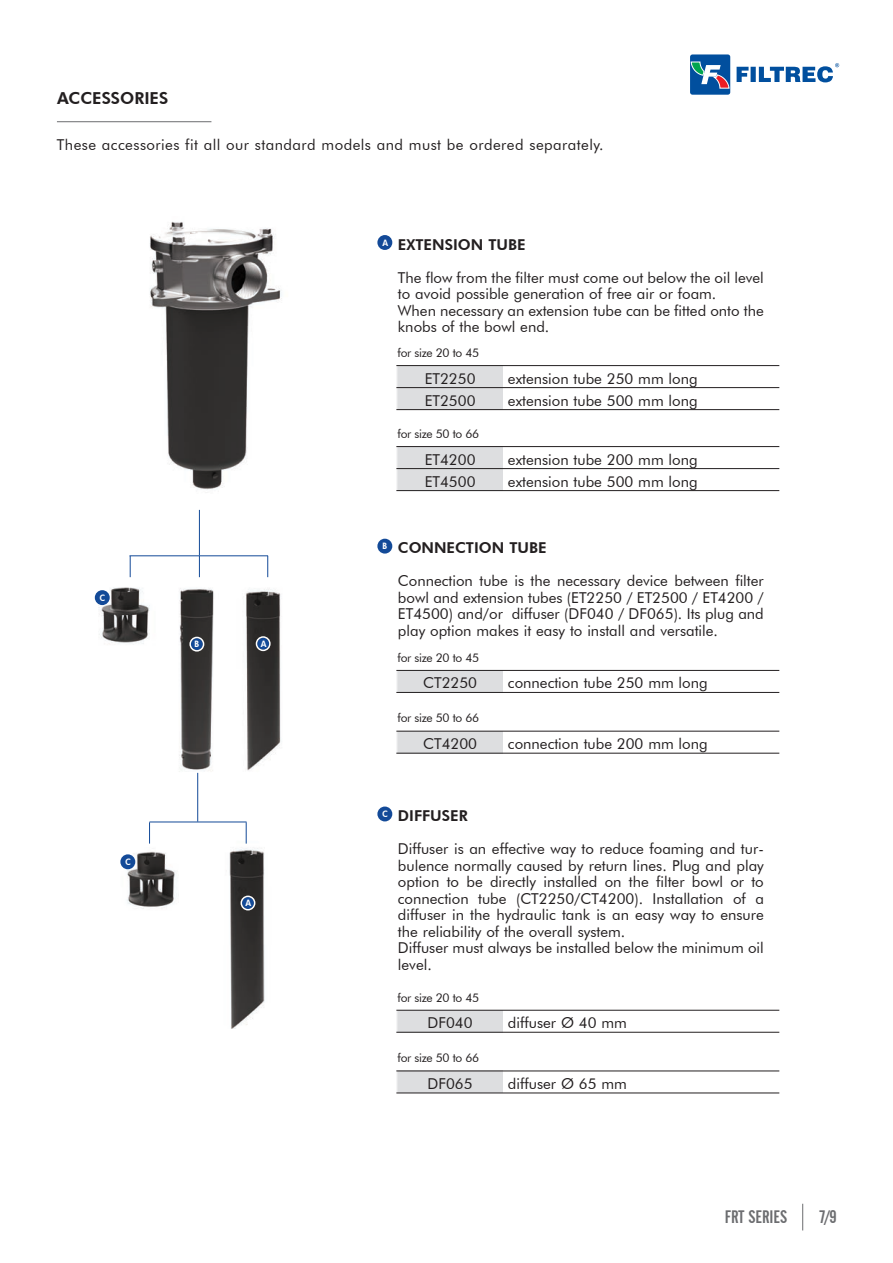
<style>
.page{position:relative;width:893px;height:1263px;background:#fff}
.page>*{position:absolute;margin:0;border:0;box-sizing:border-box;transform-origin:0 0}
.t1{font:18px "Alternate Gothic 2 BT";color:#6c6d70}
.t2{font:800 16.5px "Futura BT";color:#231f20}
.t3{font:15px/16.5px "Futura BT";color:#231f20}
.t4{font:15px "Futura BT";letter-spacing:.03em;color:#231f20}
.t5{font:800 15px "Futura BT";color:#231f20}
.t6{font:12px "Futura BT";letter-spacing:-.03em;color:#231f20}
.t7{font:800 8.4px "Futura";color:#fff}
</style>
<div class="page">
<hr style="left:57px;top:121px;width:154px;height:1px;background:#6c6d70">
<img style="left:94px;top:509px;width:294px;height:519px">
<div style="left:377px;top:235px;width:15px;height:15px;background:#134a98;border-radius:50%"></div>
<div style="left:377px;top:539px;width:15px;height:15px;background:#134a98;border-radius:50%"></div>
<div style="left:377px;top:806px;width:15px;height:15px;background:#134a98;border-radius:50%"></div>
<svg style="left:256px;top:636px;width:15px;height:15px"></svg>
<svg style="left:241px;top:895px;width:14px;height:15px"></svg>
<svg style="left:189px;top:637px;width:15px;height:15px"></svg>
<div style="left:120px;top:854px;width:15px;height:15px;background:#134a98;border-radius:50%"></div>
<div style="left:95px;top:590px;width:15px;height:15px;background:#134a98;border-radius:50%"></div>
<hr style="left:199px;top:510px;width:1px;height:45px;background:#134a98">
<hr style="left:129px;top:555px;width:139px;height:1px;background:#134a98">
<svg style="left:130px;top:556px;width:1px;height:21px"></svg>
<svg style="left:267px;top:556px;width:1px;height:21px"></svg>
<hr style="left:149px;top:822px;width:98px;height:1px;background:#134a98">
<svg style="left:149px;top:822px;width:1px;height:21px"></svg>
<svg style="left:246px;top:822px;width:1px;height:21px"></svg>
<svg style="left:199px;top:556px;width:1px;height:21px"></svg>
<hr style="left:197px;top:773px;width:1px;height:49px;background:#134a98">
<div style="left:396px;top:365px;width:107px;height:23px;background:#dddee0"></div>
<div style="left:396px;top:388px;width:107px;height:22px;background:#dddee0"></div>
<hr style="left:396px;top:365px;width:1px;height:45px;background:#fff">
<hr style="left:396px;top:365px;width:383px;height:1px;background:#231f20">
<hr style="left:396px;top:387px;width:383px;height:1px;background:#231f20">
<hr style="left:396px;top:409px;width:383px;height:1px;background:#231f20">
<div style="left:396px;top:446px;width:107px;height:23px;background:#dddee0"></div>
<div style="left:396px;top:469px;width:107px;height:22px;background:#dddee0"></div>
<hr style="left:396px;top:446px;width:1px;height:45px;background:#fff">
<hr style="left:396px;top:446px;width:383px;height:1px;background:#231f20">
<hr style="left:396px;top:468px;width:383px;height:1px;background:#231f20">
<hr style="left:396px;top:490px;width:383px;height:1px;background:#231f20">
<div style="left:396px;top:670px;width:107px;height:23px;background:#dddee0"></div>
<svg style="left:396px;top:671px;width:1px;height:21px"></svg>
<hr style="left:396px;top:670px;width:383px;height:1px;background:#231f20">
<hr style="left:396px;top:692px;width:383px;height:1px;background:#231f20">
<div style="left:396px;top:731px;width:107px;height:22px;background:#dddee0"></div>
<svg style="left:396px;top:732px;width:1px;height:21px"></svg>
<hr style="left:396px;top:731px;width:383px;height:1px;background:#231f20">
<hr style="left:396px;top:753px;width:383px;height:1px;background:#231f20">
<div style="left:396px;top:1010px;width:107px;height:22px;background:#dddee0"></div>
<svg style="left:396px;top:1011px;width:1px;height:21px"></svg>
<hr style="left:396px;top:1010px;width:383px;height:1px;background:#231f20">
<hr style="left:396px;top:1032px;width:383px;height:1px;background:#231f20">
<div style="left:396px;top:1070px;width:107px;height:23px;background:#dddee0"></div>
<svg style="left:396px;top:1071px;width:1px;height:21px"></svg>
<hr style="left:396px;top:1070px;width:383px;height:1px;background:#231f20">
<hr style="left:396px;top:1092px;width:383px;height:1px;background:#231f20">
<svg style="left:802px;top:1204px;width:1px;height:26px"></svg>
<svg style="left:690px;top:54px;width:40px;height:41px;background:#3b70a5"></svg>
<svg style="left:737px;top:63px;width:102px;height:19px"></svg>
<img style="left:150px;top:221px;width:132px;height:269px">
<p class="t2" style="left:57px;top:88px;width:113px">ACCESSORIES</p>
<p class="t4" style="left:57px;top:136px;width:548px">These accessories fit all our standard models and must be ordered separately.</p>
<p class="t7" style="left:100px;top:592px;width:7px">C</p>
<p class="t7" style="left:194px;top:638px;width:6px">B</p>
<p class="t7" style="left:261px;top:638px;width:7px">A</p>
<p class="t7" style="left:125px;top:856px;width:7px">C</p>
<p class="t7" style="left:245px;top:897px;width:7px">A</p>
<p class="t7" style="left:382px;top:237px;width:7px">A</p>
<p class="t5" style="left:398px;top:235px;width:129px">EXTENSION TUBE</p>
<p class="t3" style="left:398px;top:269px;width:367px">The flow from the filter must come out below the oil level to avoid possible generation of free air or foam.<br>When necessary an extension tube can be fitted onto the knobs of the bowl end.</p>
<p class="t6" style="left:398px;top:346px;width:83px">for size 20 to 45</p>
<p class="t3" style="left:425px;top:370px;width:52px">ET2250</p>
<p class="t3" style="left:508px;top:370px;width:191px">extension tube 250 mm long</p>
<p class="t3" style="left:425px;top:392px;width:52px">ET2500</p>
<p class="t3" style="left:508px;top:392px;width:191px">extension tube 500 mm long</p>
<p class="t6" style="left:398px;top:426px;width:83px">for size 50 to 66</p>
<p class="t3" style="left:425px;top:451px;width:52px">ET4200</p>
<p class="t3" style="left:508px;top:451px;width:191px">extension tube 200 mm long</p>
<p class="t3" style="left:425px;top:473px;width:52px">ET4500</p>
<p class="t3" style="left:508px;top:473px;width:191px">extension tube 500 mm long</p>
<p class="t7" style="left:382px;top:540px;width:6px">B</p>
<p class="t5" style="left:398px;top:539px;width:150px">CONNECTION TUBE</p>
<p class="t3" style="left:398px;top:572px;width:367px;text-align:justify">Connection tube is the necessary device between filter bowl and extension tubes (ET2250 / ET2500 / ET4200 / ET4500) and/or diffuser (DF040 / DF065). Its plug and play option makes it easy to install and versatile.</p>
<p class="t6" style="left:398px;top:651px;width:83px">for size 20 to 45</p>
<p class="t3" style="left:423px;top:675px;width:55px">CT2250</p>
<p class="t3" style="left:508px;top:675px;width:201px">connection tube 250 mm long</p>
<p class="t6" style="left:398px;top:711px;width:83px">for size 50 to 66</p>
<p class="t3" style="left:423px;top:735px;width:55px">CT4200</p>
<p class="t3" style="left:508px;top:735px;width:201px">connection tube 200 mm long</p>
<p class="t7" style="left:382px;top:808px;width:7px">C</p>
<p class="t5" style="left:398px;top:807px;width:71px">DIFFUSER</p>
<p class="t3" style="left:398px;top:840px;width:367px">Diffuser is an effective way to reduce foaming and tur&shy;bulence normally caused by return lines. Plug and play option to be directly installed on the filter bowl or to connection tube (CT2250/CT4200). Installation of a diffuser in the hydraulic tank is an easy way to ensure the reliability of the overall system.<br>Diffuser must always be installed below the minimum oil level.</p>
<p class="t6" style="left:398px;top:990px;width:83px">for size 20 to 45</p>
<p class="t3" style="left:428px;top:1014px;width:47px">DF040</p>
<p class="t3" style="left:508px;top:1014px;width:120px">diffuser Ø 40 mm</p>
<p class="t6" style="left:398px;top:1050px;width:83px">for size 50 to 66</p>
<p class="t3" style="left:428px;top:1075px;width:47px">DF065</p>
<p class="t3" style="left:508px;top:1075px;width:120px">diffuser Ø 65 mm</p>
<p class="t1" style="left:725px;top:1207px;width:64px">FRT SERIES</p>
<p class="t1" style="left:819px;top:1207px;width:19px">7/9</p>
</div>
